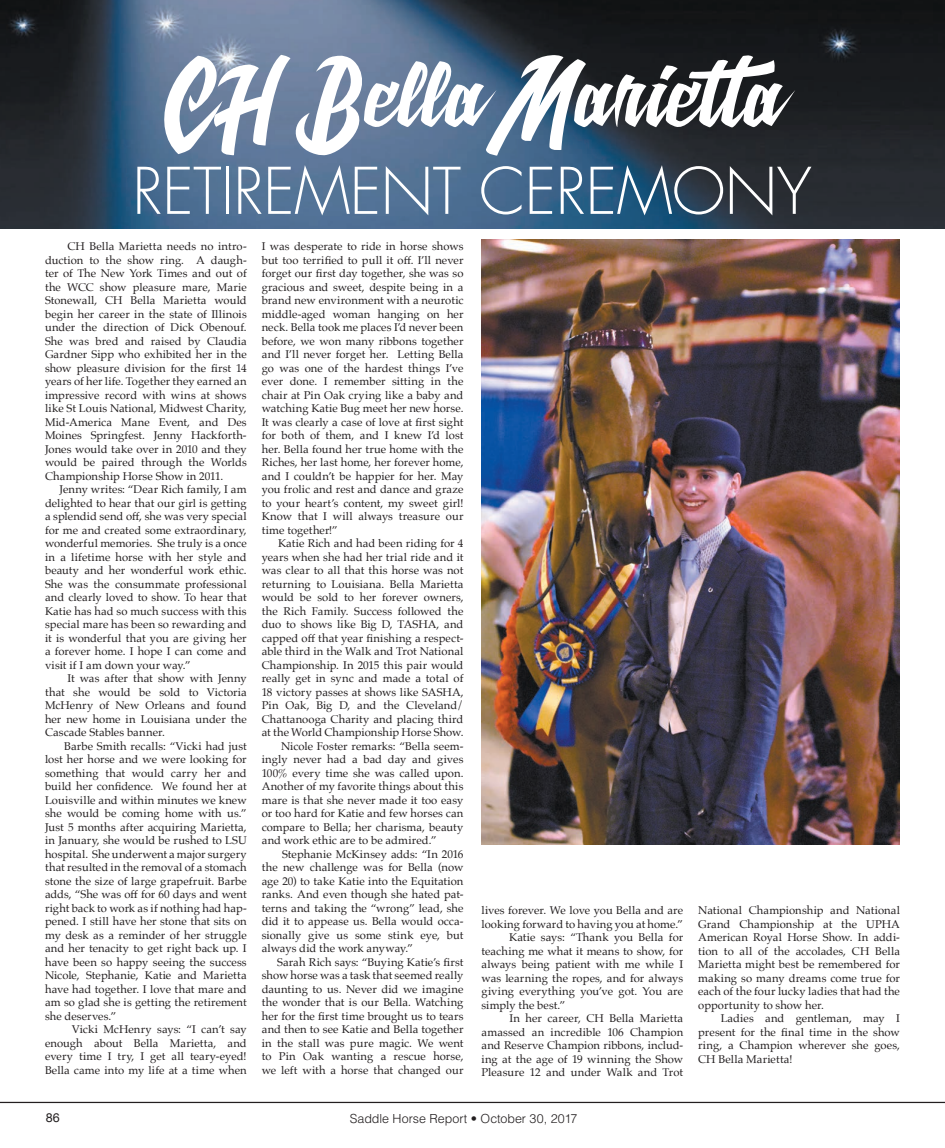
<style>
.page{position:relative;width:945px;height:1148px;background:#fff}
.page>*{position:absolute;margin:0;border:0;box-sizing:border-box;transform-origin:0 0}
.Headline{font:87.5px "Cadass";letter-spacing:-.01em;color:#fff}
.Headline-2{font:300 62.5px "Futura";letter-spacing:-.01em;color:#fff}
.Page_number_Report_D{font:300 12.5px "Helvetica LT Std";color:#231f20}
.t1{font:12.5px "Helvetica Neue";color:#231f20}
.text{font:11.25px/13.5px "Palatino";letter-spacing:.005em;color:#231f20;text-align:justify}
</style>
<div class="page">
<img style="left:0;top:0;width:945px;height:228px">
<hr style="left:0;top:1101px;width:945px;height:2px;background:#231f20">
<img style="left:482px;top:239px;width:418px;height:605px">
<p class="Headline" style="left:162px;top:46px;width:625px">CH Bella Marietta</p>
<p class="Headline-2" style="left:132px;top:159px;width:681px">RETIREMENT CEREMONY</p>
<p class="text" style="left:45px;top:239px;width:203px;text-indent:22px">CH Bella Marietta needs no intro&shy;duction to the show ring. A daugh&shy;ter of The New York Times and out of the WCC show pleasure mare, Marie Stonewall, CH Bella Marietta would begin her career in the state of Illinois under the direction of Dick Obenouf.<br>She was bred and raised by Claudia Gardner Sipp who exhibited her in the show pleasure division for the first 14 years of her life. Together they earned an impressive record with wins at shows like St Louis National, Midwest Charity, Mid-America Mane Event, and Des Moines Springfest. Jenny Hackforth-Jones would take over in 2010 and they would be paired through the Worlds Championship Horse Show in 2011.</p>
<p class="text" style="left:45px;top:482px;width:203px;text-indent:14px">Jenny writes: “Dear Rich family, I am delighted to hear that our girl is getting a splendid send off, she was very special for me and created some extraordinary, wonderful memories. She truly is a once in a lifetime horse with her style and beauty and her wonderful work ethic.<br>She was the consummate professional and clearly loved to show. To hear that Katie has had so much success with this special mare has been so rewarding and it is wonderful that you are giving her a forever home. I hope I can come and visit if I am down your way.”</p>
<p class="text" style="left:45px;top:671px;width:203px;text-indent:22px">It was after that show with Jenny that she would be sold to Victoria McHenry of New Orleans and found her new home in Louisiana under the Cascade Stables banner.</p>
<p class="text" style="left:45px;top:739px;width:203px;text-indent:19px">Barbe Smith recalls: “Vicki had just lost her horse and we were looking for something that would carry her and build her confidence. We found her at Louisville and within minutes we knew she would be coming home with us.” Just 5 months after acquiring Marietta, in January, she would be rushed to LSU hospital. She underwent a major surgery that resulted in the removal of a stomach stone the size of large grapefruit. Barbe adds, “She was off for 60 days and went right back to work as if nothing had hap&shy;pened. I still have her stone that sits on my desk as a reminder of her struggle and her tenacity to get right back up. I have been so happy seeing the success Nicole, Stephanie, Katie and Marietta have had together. I love that mare and am so glad she is getting the retirement she deserves.”</p>
<p class="text" style="left:45px;top:1022px;width:203px;text-indent:27px">Vicki McHenry says: “I can’t say enough about Bella Marietta, and every time I try, I get all teary-eyed!<br>Bella came into my life at a time when</p>
<p class="t1" style="left:46px;top:1108px;width:15px">86</p>
<p class="text" style="left:262px;top:239px;width:203px">I was desperate to ride in horse shows but too terrified to pull it off. I’ll never forget our first day together, she was so gracious and sweet, despite being in a brand new environment with a neurotic middle-aged woman hanging on her neck. Bella took me places I’d never been before, we won many ribbons together and I’ll never forget her. Letting Bella go was one of the hardest things I’ve ever done. I remember sitting in the chair at Pin Oak crying like a baby and watching Katie Bug meet her new horse.<br>It was clearly a case of love at first sight for both of them, and I knew I’d lost her. Bella found her true home with the Riches, her last home, her forever home, and I couldn’t be happier for her. May you frolic and rest and dance and graze to your heart’s content, my sweet girl!<br>Know that I will always treasure our time together!”</p>
<p class="text" style="left:262px;top:536px;width:203px;text-indent:16px">Katie Rich and had been riding for 4 years when she had her trial ride and it was clear to all that this horse was not returning to Louisiana. Bella Marietta would be sold to her forever owners, the Rich Family. Success followed the duo to shows like Big D, TASHA, and capped off that year finishing a respect&shy;able third in the Walk and Trot National Championship. In 2015 this pair would really get in sync and made a total of 18 victory passes at shows like SASHA, Pin Oak, Big D, and the Cleveland/ Chattanooga Charity and placing third at the World Championship Horse Show.</p>
<p class="text" style="left:262px;top:739px;width:203px;text-indent:19px">Nicole Foster remarks: “Bella seem&shy;ingly never had a bad day and gives 100% every time she was called upon.<br>Another of my favorite things about this mare is that she never made it too easy or too hard for Katie and few horses can compare to Bella; her charisma, beauty and work ethic are to be admired.”</p>
<p class="text" style="left:262px;top:847px;width:203px;text-indent:20px">Stephanie McKinsey adds: “In 2016 the new challenge was for Bella (now age 20) to take Katie into the Equitation ranks. And even though she hated pat&shy;terns and taking the “wrong” lead, she did it to appease us. Bella would occa&shy;sionally give us some stink eye, but always did the work anyway.”</p>
<p class="text" style="left:262px;top:955px;width:203px;text-indent:15px">Sarah Rich says: “Buying Katie’s first show horse was a task that seemed really daunting to us. Never did we imagine the wonder that is our Bella. Watching her for the first time brought us to tears and then to see Katie and Bella together in the stall was pure magic. We went to Pin Oak wanting a rescue horse, we left with a horse that changed our</p>
<p class="text" style="left:482px;top:903px;width:203px">lives forever. We love you Bella and are looking forward to having you at home.”</p>
<p class="text" style="left:482px;top:930px;width:203px;text-indent:28px">Katie says: “Thank you Bella for teaching me what it means to show, for always being patient with me while I was learning the ropes, and for always giving everything you’ve got. You are simply the best.”</p>
<p class="text" style="left:482px;top:1011px;width:203px;text-indent:28px">In her career, CH Bella Marietta amassed an incredible 106 Champion and Reserve Champion ribbons, includ&shy;ing at the age of 19 winning the Show Pleasure 12 and under Walk and Trot</p>
<p class="Page_number_Report_D" style="left:350px;top:1110px;width:229px">Saddle Horse Report • October 30, 2017</p>
<p class="text" style="left:698px;top:903px;width:203px">National Championship and National Grand Championship at the UPHA American Royal Horse Show. In addi&shy;tion to all of the accolades, CH Bella Marietta might best be remembered for making so many dreams come true for each of the four lucky ladies that had the opportunity to show her.</p>
<p class="text" style="left:698px;top:1011px;width:203px;text-indent:22px">Ladies and gentleman, may I present for the final time in the show ring, a Champion wherever she goes, CH Bella Marietta!</p>
</div>
